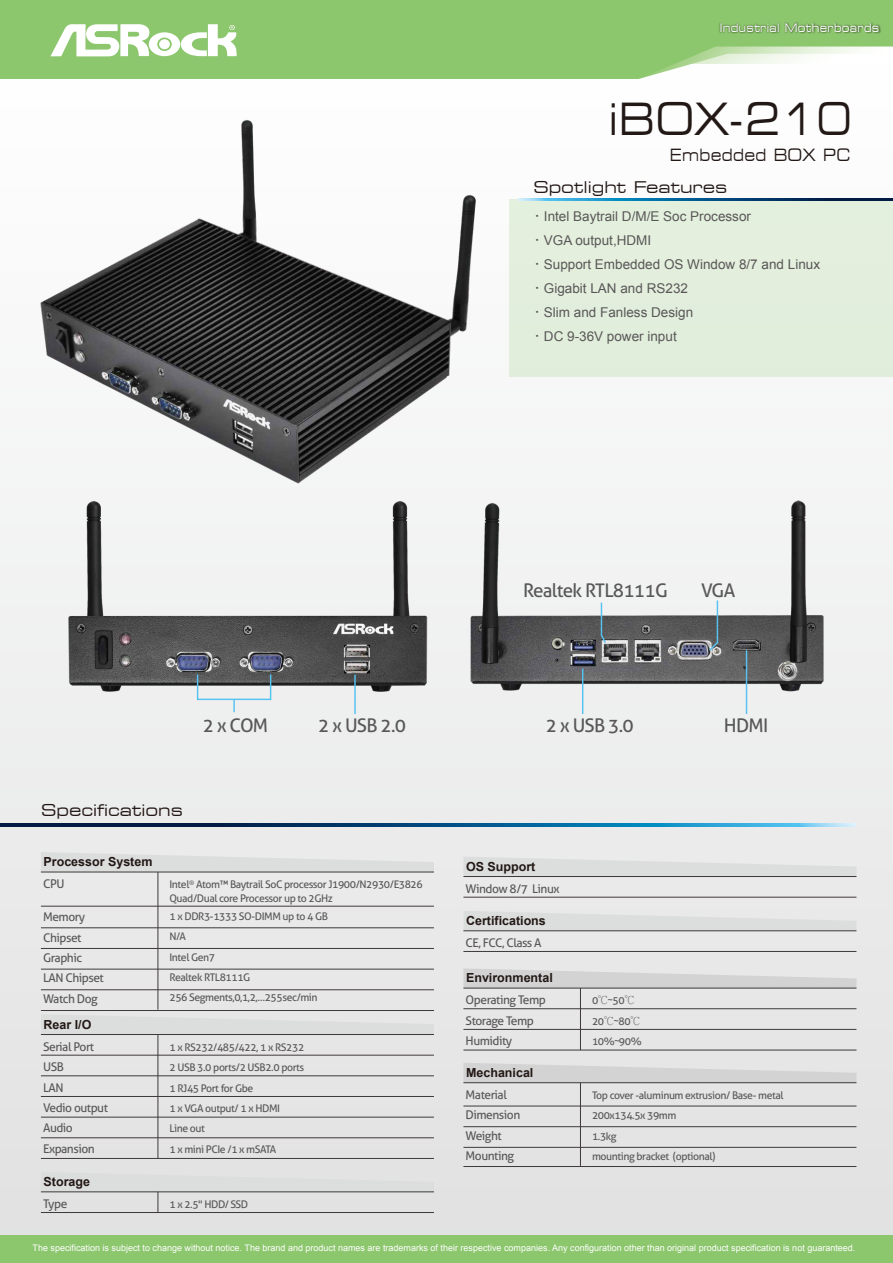
<style>
.page{position:relative;width:893px;height:1263px;background:#fff}
.page>*{position:absolute;margin:0;border:0;box-sizing:border-box;transform-origin:0 0}
.t1{font:expanded 44.1px "Square 721 BT";letter-spacing:.025em;color:#221815;scale:.83 1}
.t2{font:18.75px "Aller";letter-spacing:-.04em;color:#595757}
.t3{font:expanded 16.8px "Square 721 BT";letter-spacing:.025em;color:#221815;scale:.83 1}
.t4{font:expanded 16.05px "Square 721 BT";color:#221815}
.t5{font:13.5px/24px "Arial";color:#595757}
.t6{font:700 12.45px "Arial";color:#221815}
.t7{font:12px/20.4px "Aller";letter-spacing:-.04em;color:#595757}
.t8{font:expanded 11.7px "Square 721 BT";letter-spacing:.025em;color:#fff;scale:.83 1}
.t9{font:10.5px/20.4px "Aller";letter-spacing:-.04em;color:#595757}
.t10{font:9px "Arial";color:#fff}
.s1{font-family:"Adobe Ming Std";font-weight:300}
</style>
<div class="page">
<div style="left:0;top:0;width:893px;height:1263px;background:linear-gradient(to bottom,#fff,#dfdfe0)"></div>
<div style="left:0;top:1236px;width:893px;height:27px;background:#8cc66d"></div>
<svg style="left:0;top:0;width:893px;height:79px;background:#97cb7b"></svg>
<img style="left:718px;top:19px;width:165px;height:18px">
<svg style="left:50px;top:24px;width:187px;height:32px"></svg>
<svg style="left:0;top:824px;width:855px;height:2px;background:#135a89"></svg>
<div style="left:509px;top:199px;width:384px;height:178px;background:#e3eedd"></div>
<svg style="left:519px;top:199px;width:374px;height:2px"></svg>
<img style="left:34px;top:101px;width:456px;height:395px">
<img style="left:457px;top:480px;width:378px;height:229px">
<img style="left:60px;top:487px;width:378px;height:214px">
<div style="left:197px;top:674px;width:74px;height:26px;border:1px solid #54c3f1"></div>
<svg style="left:233px;top:699px;width:2px;height:13px"></svg>
<hr style="left:746px;top:650px;width:1px;height:64px;background:#54c3f1">
<hr style="left:582px;top:668px;width:1px;height:46px;background:#54c3f1">
<hr style="left:354px;top:675px;width:2px;height:39px;background:#54c3f1">
<svg style="left:708px;top:599px;width:11px;height:53px"></svg>
<svg style="left:600px;top:601px;width:7px;height:44px"></svg>
<svg style="left:41px;top:852px;width:393px;height:20px;background:#dbdcdc"></svg>
<hr style="left:41px;top:872px;width:393px;height:1px;background:#3e3a39">
<hr style="left:41px;top:906px;width:393px;height:1px;background:#3e3a39">
<hr style="left:41px;top:927px;width:393px;height:1px;background:#3e3a39">
<hr style="left:41px;top:948px;width:393px;height:1px;background:#3e3a39">
<hr style="left:41px;top:969px;width:393px;height:1px;background:#3e3a39">
<hr style="left:41px;top:989px;width:393px;height:1px;background:#3e3a39">
<hr style="left:41px;top:1010px;width:393px;height:1px;background:#3e3a39">
<hr style="left:158px;top:872px;width:1px;height:138px;background:#3e3a39">
<hr style="left:41px;top:1212px;width:393px;height:1px;background:#3e3a39">
<div style="left:41px;top:1172px;width:393px;height:40px;background:#e2e2e2"></div>
<svg style="left:41px;top:1014px;width:393px;height:20px;background:#dedfdf"></svg>
<hr style="left:41px;top:1034px;width:393px;height:1px;background:#3e3a39">
<hr style="left:41px;top:1055px;width:393px;height:1px;background:#3e3a39">
<hr style="left:41px;top:1075px;width:393px;height:1px;background:#3e3a39">
<hr style="left:41px;top:1096px;width:393px;height:1px;background:#3e3a39">
<hr style="left:41px;top:1117px;width:393px;height:1px;background:#3e3a39">
<hr style="left:41px;top:1137px;width:393px;height:1px;background:#3e3a39">
<hr style="left:41px;top:1158px;width:393px;height:1px;background:#3e3a39">
<hr style="left:158px;top:1034px;width:1px;height:124px;background:#3e3a39">
<svg style="left:463px;top:856px;width:393px;height:20px;background:#e0e0e0"></svg>
<hr style="left:463px;top:876px;width:393px;height:1px;background:#3e3a39">
<hr style="left:463px;top:897px;width:393px;height:1px;background:#3e3a39">
<svg style="left:463px;top:911px;width:393px;height:19px;background:#dfe0e0"></svg>
<hr style="left:463px;top:930px;width:393px;height:1px;background:#3e3a39">
<hr style="left:463px;top:951px;width:393px;height:1px;background:#3e3a39">
<svg style="left:463px;top:968px;width:393px;height:20px;background:#d5d5d6"></svg>
<hr style="left:463px;top:988px;width:393px;height:1px;background:#3e3a39">
<hr style="left:463px;top:1008px;width:393px;height:1px;background:#3e3a39">
<hr style="left:463px;top:1029px;width:393px;height:1px;background:#3e3a39">
<hr style="left:463px;top:1050px;width:393px;height:1px;background:#3e3a39">
<hr style="left:580px;top:988px;width:1px;height:62px;background:#3e3a39">
<svg style="left:463px;top:1063px;width:393px;height:19px;background:#d7d7d8"></svg>
<hr style="left:463px;top:1082px;width:393px;height:1px;background:#3e3a39">
<hr style="left:463px;top:1106px;width:393px;height:1px;background:#3e3a39">
<hr style="left:463px;top:1126px;width:393px;height:1px;background:#3e3a39">
<hr style="left:463px;top:1147px;width:393px;height:1px;background:#3e3a39">
<hr style="left:463px;top:1166px;width:393px;height:1px;background:#3e3a39">
<hr style="left:580px;top:1083px;width:1px;height:83px;background:#3e3a39">
<p class="t8" style="left:720px;top:20px;width:194px">Industrial Motherboards</p>
<h1 class="t1" style="left:609px;top:93px;width:294px">iBOX-210</h1>
<h3 class="t3" style="left:670px;top:145px;width:219px">Embedded BOX PC</h3>
<h3 class="t4" style="left:533px;top:178px;width:196px">Spotlight Features</h3>
<p class="t5" style="left:530px;top:205px;width:291px"><span class="s1">‧</span>Intel Baytrail D/M/E Soc Processor<br><span class="s1">‧</span>VGA output,HDMI<br><span class="s1">‧</span>Support Embedded OS Window 8/7 and Linux <span class="s1">‧</span>Gigabit LAN and RS232<br><span class="s1">‧</span>Slim and Fanless Design<br><span class="s1">‧</span>DC 9-36V power input</p>
<h2 class="t2" style="left:523px;top:579px;width:146px">Realtek RTL8111G</h2>
<h2 class="t2" style="left:701px;top:579px;width:36px">VGA</h2>
<h2 class="t2" style="left:203px;top:714px;width:67px">2 x COM</h2>
<h2 class="t2" style="left:318px;top:714px;width:89px">2 x USB 2.0</h2>
<h2 class="t2" style="left:546px;top:714px;width:89px">2 x USB 3.0</h2>
<h2 class="t2" style="left:724px;top:714px;width:46px">HDMI</h2>
<h3 class="t4" style="left:41px;top:800px;width:144px">Specifications</h3>
<p class="t6" style="left:44px;top:853px;width:110px">Processor System</p>
<p class="t7" style="left:43px;top:874px;width:23px">CPU</p>
<p class="t7" style="left:43px;top:907px;width:62px">Memory<br>Chipset<br>Graphic<br>LAN Chipset<br>Watch Dog</p>
<p class="t9" style="left:169px;top:878px;width:255px;line-height:13.5px">Intel<sup>®</sup> Atom™ Baytrail SoC processor J1900/N2930/E3826<br>Quad/Dual core Processor up to 2GHz</p>
<p class="t9" style="left:169px;top:906px;width:160px">1 x DDR3-1333 SO-DIMM up to 4 GB<br>N/A<br>Intel Gen7<br>Realtek RTL8111G<br>256 Segments,0,1,2,…255sec/min</p>
<p class="t6" style="left:44px;top:1016px;width:49px">Rear I/O</p>
<p class="t7" style="left:43px;top:1036px;width:66px">Serial Port<br>USB<br>LAN<br>Vedio output<br>Audio<br>Expansion</p>
<p class="t9" style="left:169px;top:1037px;width:136px">1 x RS232/485/422, 1 x RS232<br>2 USB 3.0 ports/2 USB2.0 ports<br>1 RJ45 Port for Gbe<br>1 x VGA output/ 1 x HDMI<br>Line out<br>1 x mini PCIe /1 x mSATA</p>
<p class="t6" style="left:44px;top:1173px;width:48px">Storage</p>
<p class="t7" style="left:43px;top:1193px;width:26px">Type</p>
<p class="t9" style="left:169px;top:1194px;width:80px">1 x 2.5" HDD/ SSD</p>
<p class="t6" style="left:466px;top:858px;width:71px">OS Support</p>
<p class="t7" style="left:466px;top:878px;width:95px">Window 8/7 Linux</p>
<p class="t6" style="left:466px;top:912px;width:81px">Certifications</p>
<p class="t7" style="left:466px;top:932px;width:78px">CE, FCC, Class A</p>
<p class="t6" style="left:466px;top:970px;width:88px">Environmental</p>
<p class="t7" style="left:466px;top:990px;width:82px">Operating Temp<br>Storage Temp<br>Humidity</p>
<p class="t9" style="left:592px;top:990px;width:51px">0<span class="s1">℃</span>~50<span class="s1">℃<br></span>20<span class="s1">℃</span>~80<span class="s1">℃<br></span>10%~90%</p>
<p class="t6" style="left:466px;top:1064px;width:69px">Mechanical</p>
<p class="t7" style="left:466px;top:1084px;width:56px">Material<br>Dimension<br>Weight<br>Mounting</p>
<p class="t9" style="left:592px;top:1085px;width:193px">Top cover -aluminum extrusion/ Base- metal<br>200x134.5x 39mm<br>1.3kg<br>mounting bracket (optional)</p>
<p class="t10" style="left:33px;top:1242px;width:824px">The specification is subject to change without notice. The brand and product names are trademarks of their respective companies. Any configuration other than original product specification is not guaranteed.</p>
</div>
